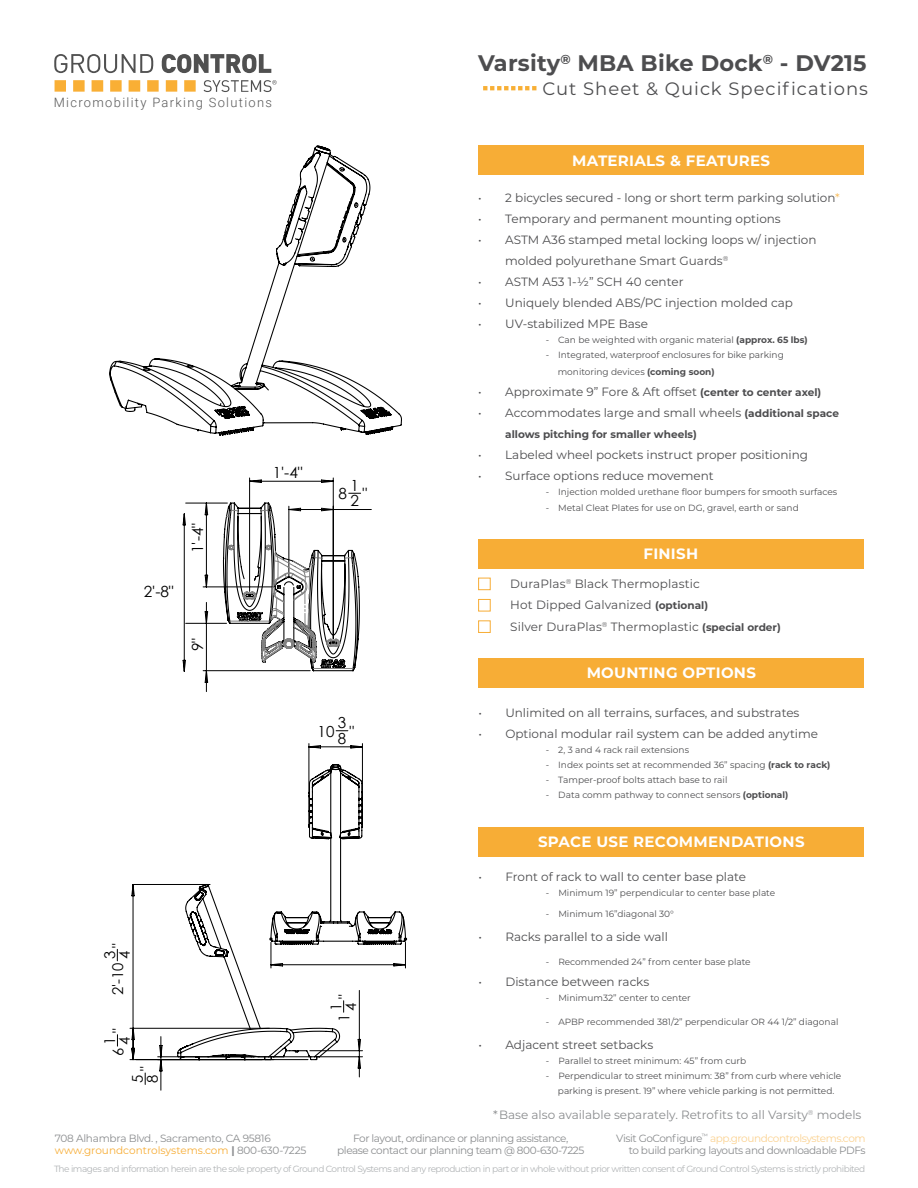
<style>
.page{position:relative;width:918px;height:1188px;background:#fff}
.page>*{position:absolute;margin:0;border:0;box-sizing:border-box;transform-origin:0 0}
.t1{font:700 22.5px "Montserrat";letter-spacing:.01em;color:#4d4d4f}
.t2{font:18px "Montserrat";letter-spacing:.055em;color:#4d4d4f}
.t3{font:15.3px/11.9px "Century Gothic";color:#000}
.t4{font:15.15px/11.7px "Century Gothic";color:#000}
.t5{font:700 15px "Montserrat";letter-spacing:.02em;color:#fff}
.t6{font:14.85px/11.4px "Century Gothic";color:#000}
.t7{font:300 12.9px "Roboto";letter-spacing:.105em;color:#585858}
.t8{font:12px/21.5px "Montserrat";color:#4d4d4f}
.t9{font:12px "Montserrat";color:#8a8c8e}
.t10{font:10.5px/12.6px "Montserrat";letter-spacing:-.04em;color:#8a8c8e;text-align:right}
.t11{font:700 10.5px "Montserrat";color:#4d4d4f}
.t12{font:9px/16.5px "Montserrat";color:#4d4d4f}
.t13{font:9px "Montserrat";letter-spacing:-.055em;color:#b1b4b6}
.s1{color:#f9ba54}
.s2{font-weight:700}
.s3{font-weight:700;font-size:10.5px}
.s4{color:#f7ad36}
.s5{color:#fbd291}
</style>
<div class="page">
<svg style="left:55px;top:80px;width:141px;height:12px"></svg>
<svg style="left:54px;top:54px;width:99px;height:19px"></svg>
<svg style="left:162px;top:54px;width:109px;height:19px"></svg>
<svg style="left:204px;top:80px;width:73px;height:12px"></svg>
<svg style="left:483px;top:86px;width:53px;height:4px"></svg>
<div style="left:478px;top:146px;width:386px;height:29px;background:#f7ad36"></div>
<div style="left:478px;top:827px;width:386px;height:29px;background:#f7ad36"></div>
<div style="left:478px;top:539px;width:386px;height:30px;background:#f7ad36"></div>
<div style="left:478px;top:578px;width:13px;height:12px;border:1px solid #f7ad36"></div>
<div style="left:478px;top:599px;width:13px;height:12px;border:1px solid #f7ad36"></div>
<div style="left:478px;top:620px;width:13px;height:13px;border:1px solid #f7ad36"></div>
<div style="left:478px;top:658px;width:386px;height:30px;background:#f7ad36"></div>
<svg style="left:109px;top:145px;width:293px;height:291px"></svg>
<svg style="left:182px;top:477px;width:190px;height:215px"></svg>
<svg style="left:117px;top:884px;width:244px;height:207px"></svg>
<svg style="left:177px;top:730px;width:231px;height:331px"></svg>
<p class="t7" style="left:54px;top:93px;width:220px">Micromobility Parking Solutions</p>
<h1 class="t1" style="left:478px;top:47px;width:390px">Varsity<sup>®</sup> MBA Bike Dock<sup>®</sup> - DV215</h1>
<h2 class="t2" style="left:543px;top:76px;width:327px">Cut Sheet &amp; Quick Specifications</h2>
<p class="t3" style="left:144px;top:586px;width:31px">2'-8"</p>
<p class="t3" style="left:191px;top:553px;width:31px;rotate:-90deg">1'-4"</p>
<p class="t3" style="left:191px;top:651px;width:15px;rotate:-90deg">9"</p>
<p class="t3" style="left:273px;top:466px;width:31px">1'-4"</p>
<p class="t3" style="left:339px;top:488px;width:10px">8</p>
<p class="t3" style="left:350px;top:479px;width:18px">1<br>2"</p>
<p class="t4" style="left:318px;top:725px;width:18px">10</p>
<p class="t4" style="left:338px;top:717px;width:18px">3<br>8"</p>
<p class="t5" style="left:572px;top:149px;width:199px">MATERIALS &amp; FEATURES</p>
<p class="t8" style="left:478px;top:187px;width:363px">• 2 bicycles secured - long or short term parking solution<span class="s1">*</span></p>
<p class="t8" style="left:478px;top:208px;width:304px">• Temporary and permanent mounting options</p>
<p class="t8" style="left:505px;top:229px;width:313px;line-height:21px;text-indent:-27px">• ASTM A36 stamped metal locking loops w/ injection molded polyurethane Smart Guards<sup>®</sup></p>
<p class="t8" style="left:478px;top:271px;width:207px">• ASTM A53 1-1/2” SCH 40 center</p>
<p class="t8" style="left:478px;top:292px;width:316px">• Uniquely blended ABS/PC injection molded cap</p>
<p class="t8" style="left:478px;top:313px;width:171px">• UV-stabilized MPE Base</p>
<p class="t12" style="left:546px;top:332px;width:264px">- Can be weighted with organic material <span class="s2">(approx. 65 lbs)</span></p>
<p class="t12" style="left:558px;top:347px;width:228px;text-indent:-12px">- Integrated, waterproof enclosures for bike parking monitoring devices <span class="s2">(coming soon)</span></p>
<p class="t8" style="left:478px;top:380px;width:345px">• Approximate 9” Fore &amp; Aft offset <span class="s3">(center to center axel)</span></p>
<p class="t8" style="left:478px;top:401px;width:362px">• Accommodates large and small wheels <span class="s3">(additional space</span></p>
<p class="t11" style="left:505px;top:427px;width:193px">allows pitching for smaller wheels)</p>
<p class="t8" style="left:478px;top:443px;width:331px">• Labeled wheel pockets instruct proper positioning</p>
<p class="t8" style="left:478px;top:464px;width:237px">• Surface options reduce movement</p>
<p class="t12" style="left:546px;top:483px;width:293px">- Injection molded urethane floor bumpers for smooth surfaces</p>
<p class="t12" style="left:546px;top:500px;width:255px">- Metal Cleat Plates for use on DG, gravel, earth or sand</p>
<p class="t5" style="left:643px;top:543px;width:56px">FINISH</p>
<p class="t8" style="left:510px;top:573px;width:272px">DuraPlas<sup>®</sup> Black Thermoplastic<br>Hot Dipped Galvanized <span class="s3">(optional)<br></span>Silver DuraPlas<sup>®</sup> Thermoplastic <span class="s3">(special order)</span></p>
<p class="t5" style="left:587px;top:662px;width:171px">MOUNTING OPTIONS</p>
<p class="t8" style="left:478px;top:702px;width:323px">• Unlimited on all terrains, surfaces, and substrates</p>
<p class="t8" style="left:478px;top:723px;width:341px">• Optional modular rail system can be added anytime</p>
<p class="t12" style="left:546px;top:742px;width:145px">- 2, 3 and 4 rack rail extensions</p>
<p class="t12" style="left:546px;top:757px;width:286px">- Index points set at recommended 36” spacing <span class="s2">(rack to rack)</span></p>
<p class="t12" style="left:546px;top:772px;width:183px">- Tamper-proof bolts attach base to rail</p>
<p class="t12" style="left:546px;top:787px;width:244px">- Data comm pathway to connect sensors <span class="s2">(optional)</span></p>
<p class="t6" style="left:104px;top:959px;width:18px;rotate:-90deg">3<br>4"</p>
<p class="t6" style="left:112px;top:995px;width:34px;rotate:-90deg">2'-10</p>
<p class="t6" style="left:104px;top:1045px;width:18px;rotate:-90deg">1<br>4"</p>
<p class="t6" style="left:112px;top:1056px;width:10px;rotate:-90deg">6</p>
<p class="t6" style="left:132px;top:1083px;width:18px;rotate:-90deg">5<br>8"</p>
<p class="t10" style="left:55px;top:1131px;width:253px;text-align:left">708 Alhambra Blvd. , Sacramento, CA 95816 <span class="s4">www.groundcontrolsystems.com</span> <span class="s2">|</span> 800-630-7225</p>
<p class="t6" style="left:330px;top:1011px;width:18px;rotate:-90deg">1<br>4"</p>
<p class="t6" style="left:338px;top:1022px;width:10px;rotate:-90deg">1</p>
<p class="t5" style="left:538px;top:831px;width:268px">SPACE USE RECOMMENDATIONS</p>
<p class="t8" style="left:478px;top:866px;width:269px">• Front of rack to wall to center base plate</p>
<p class="t12" style="left:546px;top:885px;width:231px">- Minimum 19” perpendicular to center base plate</p>
<p class="t12" style="left:546px;top:906px;width:130px">- Minimum 16”diagonal 30°</p>
<p class="t8" style="left:478px;top:926px;width:191px">• Racks parallel to a side wall</p>
<p class="t12" style="left:546px;top:954px;width:206px">- Recommended 24” from center base plate</p>
<p class="t8" style="left:478px;top:971px;width:172px">• Distance between racks</p>
<p class="t12" style="left:546px;top:990px;width:146px">- Minimum32” center to center</p>
<p class="t12" style="left:546px;top:1014px;width:294px">- APBP recommended 381/2” perpendicular OR 44 1/2” diagonal</p>
<p class="t8" style="left:478px;top:1034px;width:176px">• Adjacent street setbacks</p>
<p class="t12" style="left:546px;top:1053px;width:202px">- Parallel to street minimum: 45” from curb</p>
<p class="t12" style="left:546px;top:1068px;width:297px;line-height:15px;text-align:center">- Perpendicular to street minimum: 38” from curb where vehicle parking is present. 19” where vehicle parking is not permitted.</p>
<p class="t9" style="left:493px;top:1106px;width:370px">*Base also available separately. Retrofits to all Varsity<sup>®</sup> models</p>
<p class="t10" style="left:337px;top:1131px;width:249px;text-align:center">For layout, ordinance or planning assistance, please contact our planning team @ 800-630-7225</p>
<p class="t10" style="left:616px;top:1131px;width:251px">Visit GoConfigure<sup>™</sup> <span class="s5">app.groundcontrolsystems.com </span>to build parking layouts and downloadable PDFs</p>
<p class="t13" style="left:54px;top:1162px;width:813px">The images and information herein are the sole property of Ground Control Systems and any reproduction in part or in whole without prior written consent of Ground Control Systems is strictly prohibited</p>
</div>
